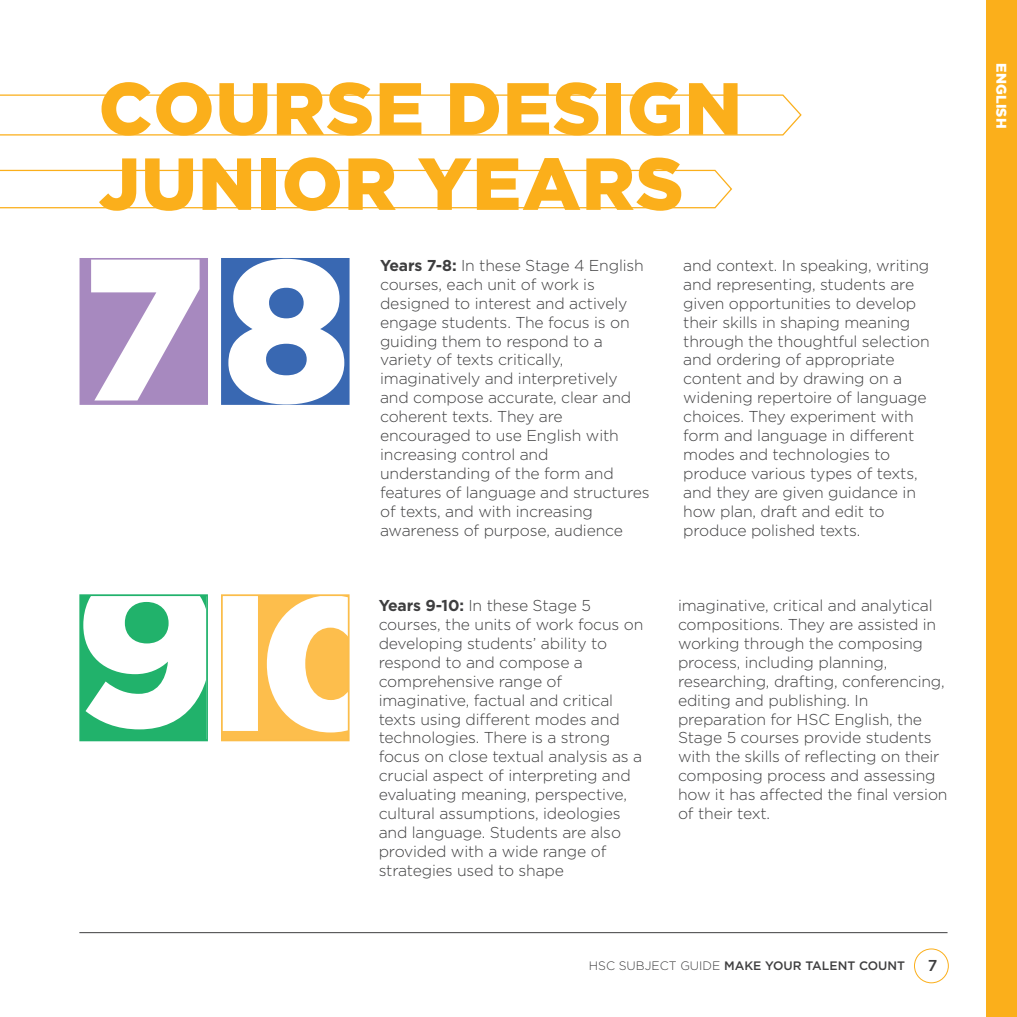
<style>
.page{position:relative;width:1017px;height:1017px;background:#fff}
.page>*{position:absolute;margin:0;border:0;box-sizing:border-box;transform-origin:0 0}
.t1{font:900 201.25px "Gotham";color:#fff}
.t2{font:900 73.5px/75.2px "Gotham";letter-spacing:.015em;color:#fbaf1b}
.t3{font:300 15.75px/18.9px "Gotham";letter-spacing:-.01em;color:#3e3e3f}
.t4{font:500 15.75px "Gotham";color:#3e3e3f}
.t5{font:900 14px "Gotham";letter-spacing:.015em;color:#fff}
.t6{font:500 12.25px "Gotham";color:#3e3e3f}
.s1{font-weight:700}
.s2{font-weight:300}
</style>
<div class="page">
<div style="left:986px;top:0;width:31px;height:1017px;background:#fbaf1b"></div>
<div style="left:914px;top:948px;width:35px;height:35px;border:1px solid #fbaf1b;border-radius:50%"></div>
<hr style="left:79px;top:932px;width:868px;height:1px;background:#3e3e3f">
<div style="left:81px;top:595px;width:125px;height:145px;background:#21b26b"></div>
<svg style="left:83px;top:597px;width:122px;height:132px"></svg>
<div style="left:79px;top:594px;width:129px;height:147px;border:2px solid #21b26c"></div>
<div style="left:222px;top:595px;width:126px;height:145px;background:#fdbe4c"></div>
<svg style="left:267px;top:597px;width:80px;height:135px"></svg>
<div style="left:224px;top:597px;width:34px;height:134px;background:#fff"></div>
<div style="left:221px;top:594px;width:129px;height:147px;border:2px solid #fbbd4a"></div>
<svg style="left:0;top:94px;width:802px;height:42px"></svg>
<svg style="left:0;top:169px;width:732px;height:40px"></svg>
<div style="left:80px;top:258px;width:128px;height:147px;background:#a789bf"></div>
<div style="left:221px;top:258px;width:129px;height:147px;background:#3968b2;border:2px solid #3968b2"></div>
<h2 class="t2" style="left:99px;top:69px;width:645px">COURSE DESIGN<br>JUNIOR YEARS</h2>
<h1 class="t1" style="left:82px;top:214px;width:269px">78</h1>
<p class="t3" style="left:380px;top:255px;width:271px"><span class="s1">Years 7-8:</span> In these Stage 4 English courses, each unit of work is designed to interest and actively engage students. The focus is on guiding them to respond to a variety of texts critically, imaginatively and interpretively and compose accurate, clear and coherent texts. They are encouraged to use English with increasing control and understanding of the form and features of language and structures of texts, and with increasing awareness of purpose, audience</p>
<p class="t3" style="left:683px;top:255px;width:248px">and context. In speaking, writing and representing, students are given opportunities to develop their skills in shaping meaning through the thoughtful selection and ordering of appropriate content and by drawing on a widening repertoire of language choices. They experiment with form and language in different modes and technologies to produce various types of texts, and they are given guidance in how plan, draft and edit to produce polished texts.</p>
<p class="t3" style="left:379px;top:596px;width:266px"><span class="s1">Years 9-10:</span> In these Stage 5 courses, the units of work focus on developing students’ ability to respond to and compose a comprehensive range of imaginative, factual and critical texts using different modes and technologies. There is a strong focus on close textual analysis as a crucial aspect of interpreting and evaluating meaning, perspective, cultural assumptions, ideologies and language. Students are also provided with a wide range of strategies used to shape</p>
<p class="t3" style="left:678px;top:596px;width:271px">imaginative, critical and analytical compositions. They are assisted in working through the composing process, including planning, researching, drafting, conferencing, editing and publishing. In preparation for HSC English, the<br>Stage 5 courses provide students with the skills of reflecting on their composing process and assessing how it has affected the final version of their text.</p>
<p class="t6" style="left:589px;top:958px;width:318px"><span class="s2">HSC SUBJECT GUIDE</span> MAKE YOUR TALENT COUNT</p>
<p class="t4" style="left:928px;top:955px;width:11px">7</p>
<p class="t5" style="left:1009px;top:63px;width:67px;rotate:90deg">ENGLISH</p>
</div>
